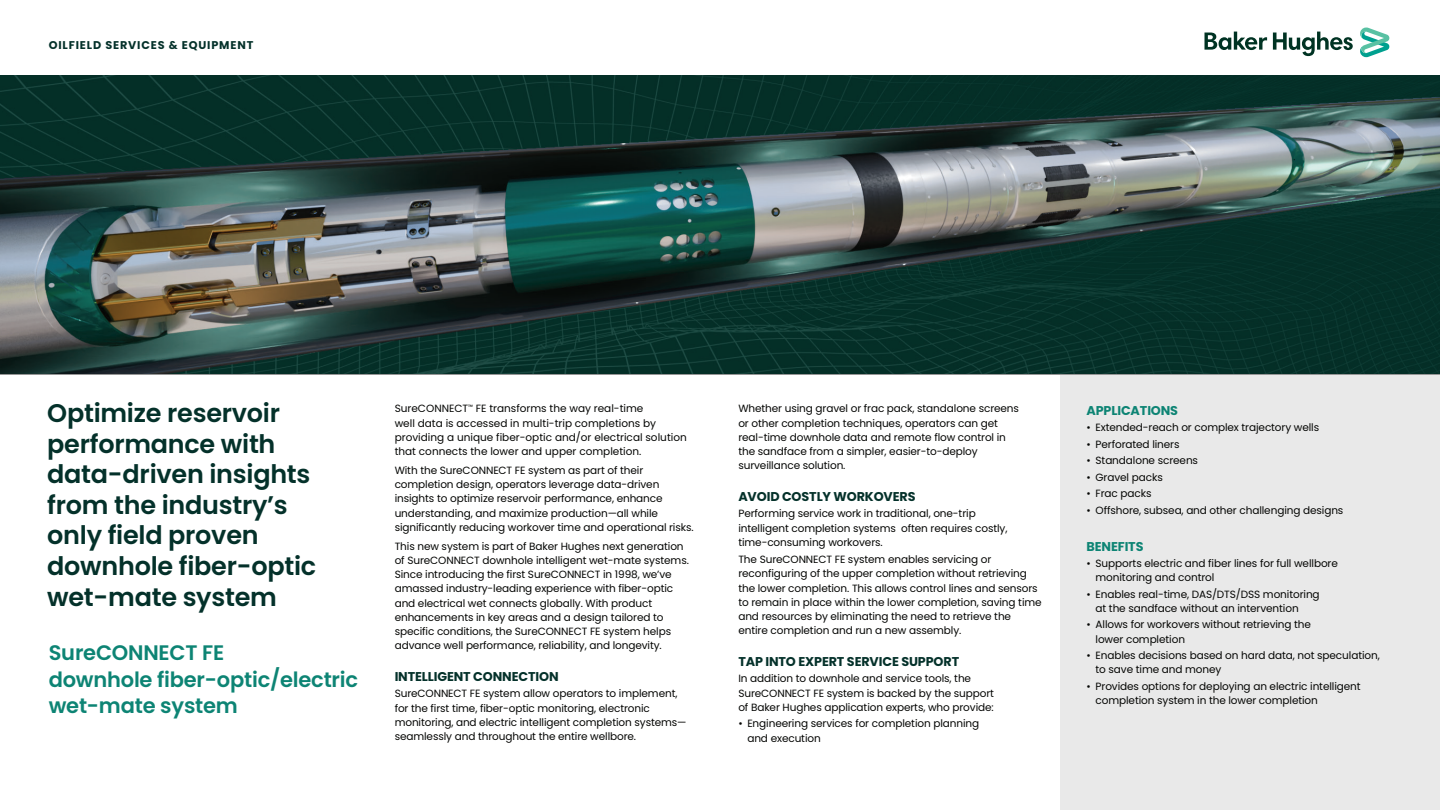
<style>
.page{position:relative;width:1440px;height:810px;background:#fff}
.page>*{position:absolute;margin:0;border:0;box-sizing:border-box;transform-origin:0 0}
.t1{font:600 25.5px/30.6px "Poppins";letter-spacing:-.01em;color:#04312a}
.t2{font:600 21px/27.8px "Poppins";letter-spacing:-.01em;color:#0d8474}
.t3{font:700 12.75px "Poppins";letter-spacing:-.01em;color:#04312a}
.t4{font:700 12.75px "Poppins";letter-spacing:-.01em;color:#0d8474}
.t5{font:700 11.25px "Poppins";letter-spacing:.075em;color:#04312a}
.t6{font:10.5px/14.2px "Poppins";letter-spacing:-.01em;color:#040503}
</style>
<div class="page">
<div style="left:1060px;top:375px;width:380px;height:435px;background:#e9e9e9"></div>
<img style="left:0;top:76px;width:1440px;height:298px">
<hr style="left:0;top:374px;width:1440px;height:1px;background:#959595">
<svg style="left:1360px;top:27px;width:30px;height:31px"></svg>
<svg style="left:1205px;top:32px;width:148px;height:24px"></svg>
<p class="t5" style="left:49px;top:38px;width:206px">OILFIELD SERVICES &amp; EQUIPMENT</p>
<h1 class="t1" style="left:47px;top:398px;width:271px">Optimize reservoir performance with data-driven insights from the industry’s only field proven downhole fiber-optic wet-mate system</h1>
<h2 class="t2" style="left:49px;top:638px;width:311px">SureCONNECT FE<br>downhole fiber-optic/electric</h2>
<h2 class="t2" style="left:49px;top:692px;width:191px">wet-mate system</h2>
<p class="t6" style="left:395px;top:402px;width:294px">SureCONNECT<sup>™</sup> FE transforms the way real-time<br>well data is accessed in multi-trip completions by providing a unique fiber-optic and/or electrical solution that connects the lower and upper completion.</p>
<p class="t6" style="left:395px;top:463px;width:301px">With the SureCONNECT FE system as part of their completion design, operators leverage data-driven insights to optimize reservoir performance, enhance understanding, and maximize production—all while significantly reducing workover time and operational risks.</p>
<p class="t6" style="left:395px;top:539px;width:296px">This new system is part of Baker Hughes next generation of SureCONNECT downhole intelligent wet-mate systems.<br>Since introducing the first SureCONNECT in 1998, we’ve amassed industry-leading experience with fiber-optic and electrical wet connects globally. With product enhancements in key areas and a design tailored to specific conditions, the SureCONNECT FE system helps advance well performance, reliability, and longevity.</p>
<p class="t3" style="left:395px;top:669px;width:165px">INTELLIGENT CONNECTION</p>
<p class="t6" style="left:395px;top:687px;width:293px">SureCONNECT FE system allow operators to implement, for the first time, fiber-optic monitoring, electronic monitoring, and electric intelligent completion systems— seamlessly and throughout the entire wellbore.</p>
<p class="t6" style="left:738px;top:402px;width:282px">Whether using gravel or frac pack, standalone screens or other completion techniques, operators can get real-time downhole data and remote flow control in the sandface from a simpler, easier-to-deploy surveillance solution.</p>
<p class="t3" style="left:738px;top:489px;width:179px">AVOID COSTLY WORKOVERS</p>
<p class="t6" style="left:738px;top:507px;width:271px">Performing service work in traditional, one-trip intelligent completion systems often requires costly, time-consuming workovers.</p>
<p class="t6" style="left:738px;top:552px;width:305px">The SureCONNECT FE system enables servicing or reconfiguring of the upper completion without retrieving the lower completion. This allows control lines and sensors to remain in place within the lower completion, saving time and resources by eliminating the need to retrieve the entire completion and run a new assembly.</p>
<p class="t3" style="left:738px;top:654px;width:222px">TAP INTO EXPERT SERVICE SUPPORT</p>
<p class="t6" style="left:738px;top:672px;width:257px">In addition to downhole and service tools, the<br>SureCONNECT FE system is backed by the support of Baker Hughes application experts, who provide:</p>
<p class="t6" style="left:747px;top:717px;width:233px;text-indent:-9px">• Engineering services for completion planning and execution</p>
<p class="t4" style="left:1087px;top:403px;width:93px">APPLICATIONS</p>
<p class="t6" style="left:1087px;top:420px;width:234px">• Extended-reach or complex trajectory wells</p>
<p class="t6" style="left:1087px;top:437px;width:95px">• Perforated liners</p>
<p class="t6" style="left:1087px;top:453px;width:113px">• Standalone screens</p>
<p class="t6" style="left:1087px;top:470px;width:78px">• Gravel packs</p>
<p class="t6" style="left:1087px;top:486px;width:66px">• Frac packs</p>
<p class="t6" style="left:1087px;top:503px;width:258px">• Offshore, subsea, and other challenging designs</p>
<p class="t4" style="left:1087px;top:539px;width:59px">BENEFITS</p>
<p class="t6" style="left:1096px;top:556px;width:244px;text-indent:-9px">• Supports electric and fiber lines for full wellbore monitoring and control</p>
<p class="t6" style="left:1096px;top:587px;width:226px;text-indent:-9px">• Enables real-time, DAS/DTS/DSS monitoring at the sandface without an intervention</p>
<p class="t6" style="left:1096px;top:618px;width:217px;text-indent:-9px">• Allows for workovers without retrieving the lower completion</p>
<p class="t6" style="left:1096px;top:648px;width:286px;text-indent:-9px">• Enables decisions based on hard data, not speculation, to save time and money</p>
<p class="t6" style="left:1096px;top:679px;width:267px;text-indent:-9px">• Provides options for deploying an electric intelligent completion system in the lower completion</p>
</div>
